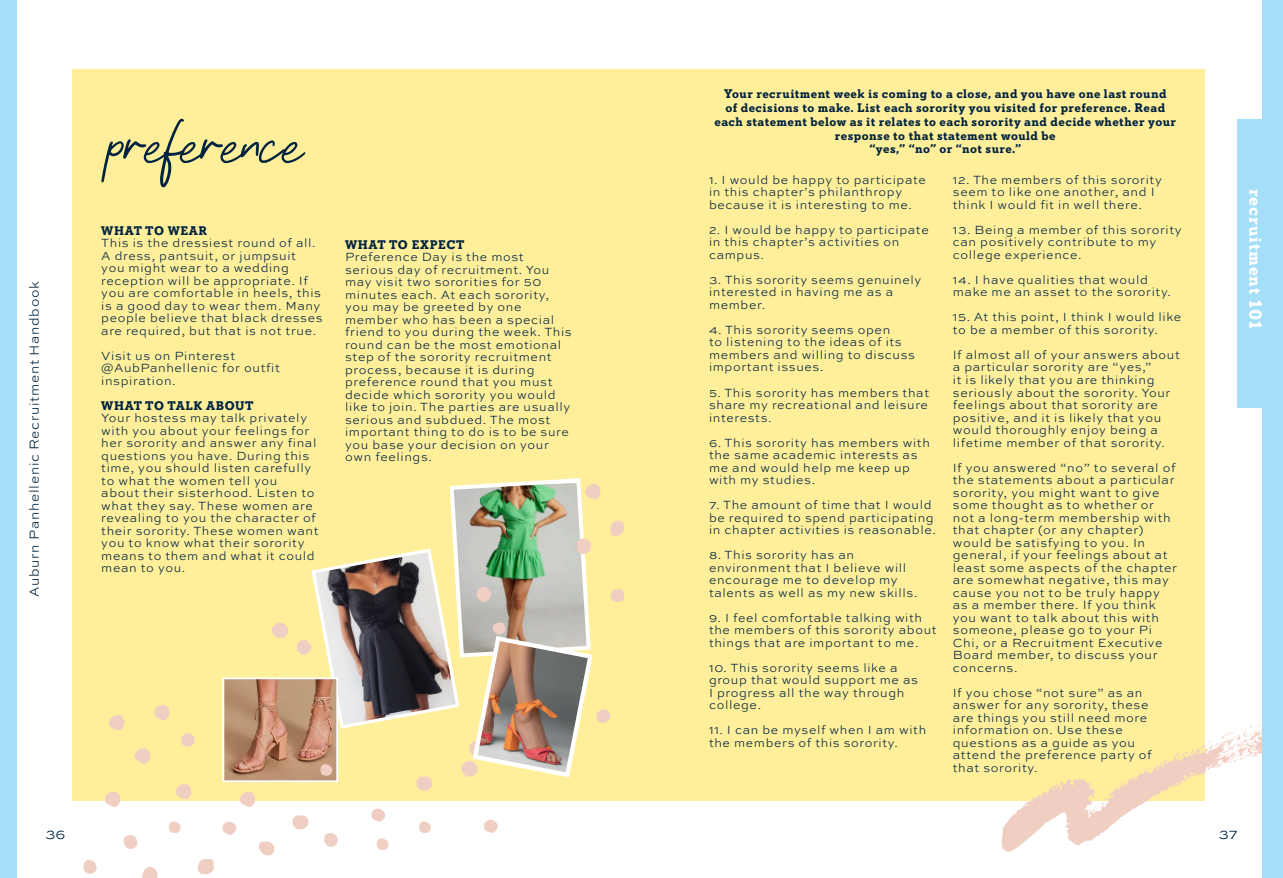
<style>
.page{position:relative;width:1283px;height:878px;background:#fff}
.page>*{position:absolute;margin:0;border:0;box-sizing:border-box;transform-origin:0 0}
.t1{font:93.75px "Owbeirak Script Demo Version";color:#002340}
.t2{font:700 17.5px "Davis";letter-spacing:.05em;color:#fff}
.t3{font:300 15px "Sweet Sans Pro";color:#002340}
.t4{font:300 13.75px "Sweet Sans Pro";letter-spacing:.05em;color:#002340}
.Sans_Serif_Style{font:300 12.5px/12.5px "Sweet Sans Pro";letter-spacing:.05em;color:#002340}
.Sans_Serif_Style-2{font:700 12.5px/13.8px "Davis";letter-spacing:.035em;color:#002340;text-align:center}
.s1{font-family:"Davis";font-weight:700}
</style>
<div class="page">
<div style="left:72px;top:70px;width:1133px;height:731px;background:#ffef9b"></div>
<svg style="left:197px;top:859px;width:17px;height:15px"></svg>
<svg style="left:154px;top:705px;width:16px;height:15px"></svg>
<svg style="left:222px;top:821px;width:15px;height:14px"></svg>
<svg style="left:109px;top:715px;width:16px;height:15px"></svg>
<svg style="left:272px;top:622px;width:16px;height:17px"></svg>
<svg style="left:1001px;top:718px;width:282px;height:134px"></svg>
<div style="left:0;top:0;width:17px;height:878px;background:#a4def8"></div>
<div style="left:1262px;top:0;width:20px;height:878px;background:#a4def8"></div>
<div style="left:1238px;top:120px;width:44px;height:288px;background:#a4def8"></div>
<svg style="left:176px;top:784px;width:16px;height:15px"></svg>
<svg style="left:135px;top:748px;width:15px;height:15px"></svg>
<svg style="left:105px;top:791px;width:15px;height:16px"></svg>
<svg style="left:168px;top:821px;width:13px;height:12px"></svg>
<svg style="left:240px;top:791px;width:15px;height:16px"></svg>
<svg style="left:83px;top:859px;width:14px;height:15px"></svg>
<svg style="left:259px;top:841px;width:15px;height:15px"></svg>
<svg style="left:123px;top:835px;width:15px;height:14px"></svg>
<svg style="left:142px;top:866px;width:16px;height:12px"></svg>
<svg style="left:292px;top:815px;width:17px;height:14px"></svg>
<svg style="left:371px;top:808px;width:15px;height:13px"></svg>
<svg style="left:376px;top:838px;width:13px;height:12px"></svg>
<svg style="left:324px;top:833px;width:14px;height:14px"></svg>
<svg style="left:484px;top:820px;width:14px;height:13px"></svg>
<svg style="left:419px;top:821px;width:12px;height:12px"></svg>
<img style="left:225px;top:680px;width:71px;height:99px">
<div style="left:222px;top:677px;width:116px;height:105px;border:2px solid #fff"></div>
<svg style="left:180px;top:733px;width:15px;height:13px"></svg>
<img style="left:296px;top:478px;width:329px;height:312px">
<p class="t4" style="left:25px;top:596px;width:317px;rotate:-90deg">Auburn Panhellenic Recruitment Handbook</p>
<p class="t1" style="left:107px;top:101px;width:198px">preference</p>
<p class="Sans_Serif_Style" style="left:101px;top:224px;width:223px"><span class="s1">WHAT TO WEAR<br></span>This is the dressiest round of all.<br>A dress, pantsuit, or jumpsuit<br>you might wear to a wedding reception will be appropriate. If you are comfortable in heels, this is a good day to wear them. Many people believe that black dresses are required, but that is not true.</p>
<p class="Sans_Serif_Style" style="left:101px;top:349px;width:135px">Visit us on Pinterest</p>
<p class="Sans_Serif_Style" style="left:101px;top:361px;width:180px">@AubPanhellenic for outfit inspiration.</p>
<p class="Sans_Serif_Style-2" style="left:101px;top:399px;width:154px">WHAT TO TALK ABOUT</p>
<p class="Sans_Serif_Style" style="left:101px;top:411px;width:219px">Your hostess may talk privately with you about your feelings for her sorority and answer any final questions you have. During this time, you should listen carefully to what the women tell you<br>about their sisterhood. Listen to what they say. These women are revealing to you the character of their sorority. These women want you to know what their sorority means to them and what it could mean to you.</p>
<p class="Sans_Serif_Style" style="left:345px;top:238px;width:228px"><span class="s1">WHAT TO EXPECT<br></span>Preference Day is the most serious day of recruitment. You may visit two sororities for 50 minutes each. At each sorority, you may be greeted by one member who has been a special friend to you during the week. This round can be the most emotional step of the sorority recruitment process, because it is during preference round that you must decide which sorority you would like to join. The parties are usually serious and subdued. The most important thing to do is to be sure you base your decision on your own feelings.</p>
<p class="Sans_Serif_Style-2" style="left:714px;top:88px;width:463px">Your recruitment week is coming to a close, and you have one last round<br>of decisions to make. List each sorority you visited for preference. Read each statement below as it relates to each sorority and decide whether your response to that statement would be</p>
<p class="Sans_Serif_Style-2" style="left:869px;top:143px;width:153px">“yes,” “no” or “not sure.”</p>
<p class="Sans_Serif_Style" style="left:709px;top:173px;width:218px">1. I would be happy to participate in this chapter’s philanthropy because it is interesting to me.</p>
<p class="Sans_Serif_Style" style="left:709px;top:223px;width:221px">2. I would be happy to participate in this chapter’s activities on campus.</p>
<p class="Sans_Serif_Style" style="left:709px;top:273px;width:214px">3. This sorority seems genuinely interested in having me as a member.</p>
<p class="Sans_Serif_Style" style="left:709px;top:323px;width:207px">4. This sorority seems open<br>to listening to the ideas of its members and willing to discuss important issues.</p>
<p class="Sans_Serif_Style" style="left:709px;top:385px;width:222px;text-align:justify">5. This sorority has members that share my recreational and leisure interests.</p>
<p class="Sans_Serif_Style" style="left:709px;top:435px;width:222px">6. This sorority has members with the same academic interests as me and would help me keep up with my studies.</p>
<p class="Sans_Serif_Style" style="left:709px;top:498px;width:228px">7. The amount of time that I would be required to spend participating in chapter activities is reasonable.</p>
<p class="Sans_Serif_Style" style="left:709px;top:548px;width:210px">8. This sorority has an environment that I believe will encourage me to develop my talents as well as my new skills.</p>
<p class="Sans_Serif_Style" style="left:709px;top:610px;width:229px">9. I feel comfortable talking with the members of this sorority about things that are important to me.</p>
<p class="Sans_Serif_Style" style="left:709px;top:660px;width:210px">10. This sorority seems like a group that would support me as<br>I progress all the way through college.</p>
<p class="Sans_Serif_Style" style="left:709px;top:723px;width:219px">11. I can be myself when I am with the members of this sorority.</p>
<p class="Sans_Serif_Style" style="left:952px;top:173px;width:210px">12. The members of this sorority seem to like one another, and I think I would fit in well there.</p>
<p class="Sans_Serif_Style" style="left:952px;top:223px;width:230px">13. Being a member of this sorority can positively contribute to my college experience.</p>
<p class="Sans_Serif_Style" style="left:952px;top:273px;width:220px">14. I have qualities that would make me an asset to the sorority.</p>
<p class="Sans_Serif_Style" style="left:952px;top:310px;width:230px">15. At this point, I think I would like to be a member of this sorority.</p>
<p class="Sans_Serif_Style" style="left:952px;top:348px;width:229px">If almost all of your answers about a particular sorority are “yes,”<br>it is likely that you are thinking seriously about the sorority. Your feelings about that sorority are positive, and it is likely that you would thoroughly enjoy being a lifetime member of that sorority.</p>
<p class="Sans_Serif_Style" style="left:952px;top:460px;width:226px">If you answered “no” to several of the statements about a particular sorority, you might want to give some thought as to whether or not a long-term membership with that chapter (or any chapter) would be satisfying to you. In general, if your feelings about at least some aspects of the chapter are somewhat negative, this may cause you not to be truly happy as a member there. If you think you want to talk about this with someone, please go to your Pi<br>Chi, or a Recruitment Executive<br>Board member, to discuss your concerns.</p>
<p class="Sans_Serif_Style" style="left:952px;top:685px;width:200px">If you chose “not sure” as an answer for any sorority, these are things you still need more information on. Use these questions as a guide as you attend the preference party of that sorority.</p>
<p class="t2" style="left:1265px;top:189px;width:141px;rotate:90deg">recruitment 101</p>
<p class="t3" style="left:45px;top:823px;width:22px">36</p>
<p class="t3" style="left:1218px;top:823px;width:20px">37</p>
</div>
